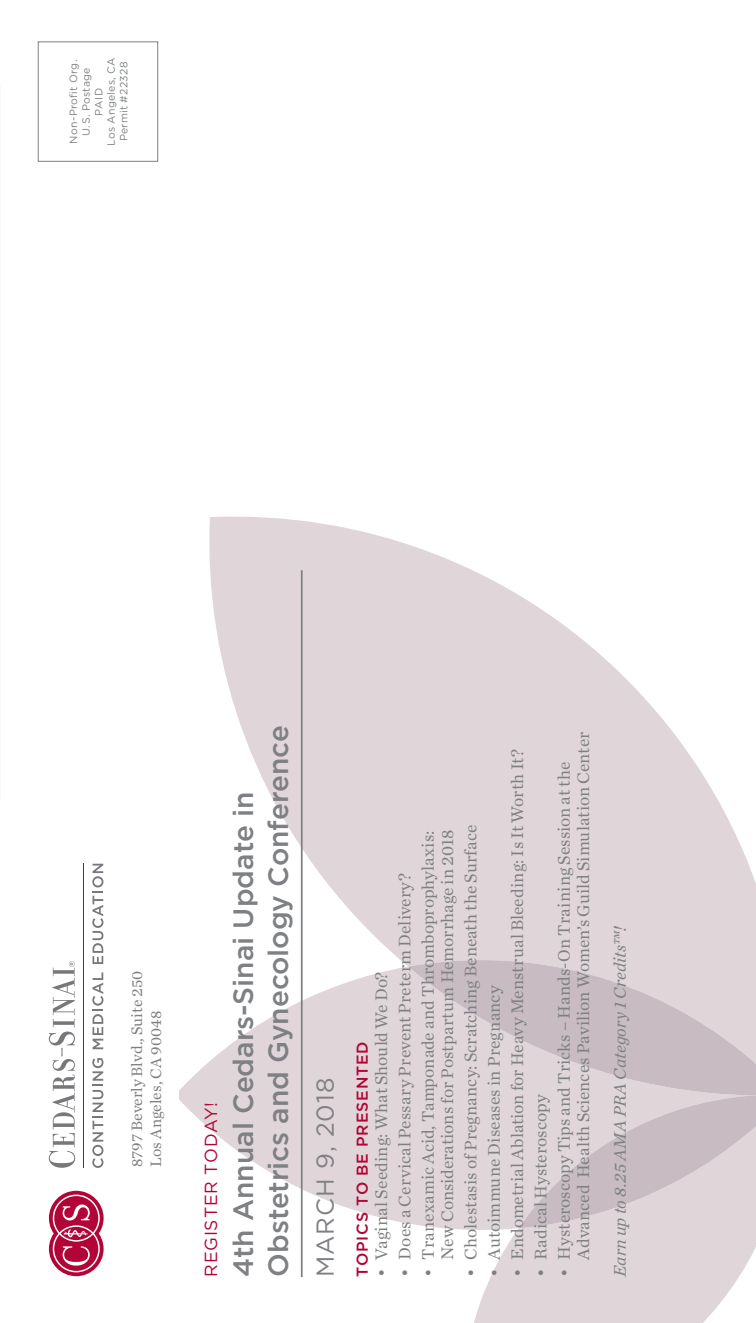
<style>
.page{position:relative;width:756px;height:1323px;background:#fff}
.page>*{position:absolute;margin:0;border:0;box-sizing:border-box;transform-origin:0 0}
.t1{font:500 28px/35px "Gotham";color:#7e8083}
.t2{font:24.5px "Gotham";letter-spacing:.04em;color:#7e8083}
.t3{font:17.5px/19.2px "Chronicle Text G1";letter-spacing:.005em;color:#7e8083;text-align:right}
.t4{font:italic 17.5px "Chronicle Text G1";letter-spacing:.005em;color:#7e8083}
.Agenda{font:17.5px "Gotham";letter-spacing:.045em;color:#b30437}
.t5{font:15.75px/18.9px "Chronicle Text G1";letter-spacing:.005em;color:#7e8083}
.t6{font:500 15.75px "Gotham";letter-spacing:.06em;color:#b30437}
.t7{font:10.5px "Gotham";letter-spacing:.025em;color:#7e8083}
</style>
<div class="page">
<svg style="left:179px;top:1067px;width:281px;height:163px;fill:#e0d6d9"></svg>
<svg style="left:203px;top:516px;width:553px;height:579px;fill:#e0d6d9"></svg>
<svg style="left:460px;top:1096px;width:296px;height:227px;background:#e4dbde"></svg>
<svg style="left:518px;top:1096px;width:238px;height:132px;background:#d6cacf"></svg>
<svg style="left:408px;top:960px;width:348px;height:136px;background:#d4c8cd"></svg>
<div style="left:38px;top:41px;width:120px;height:121px;border:1px solid #7e8083"></div>
<hr style="left:301px;top:570px;width:2px;height:707px;background:#7e8083">
<svg style="left:49px;top:1191px;width:55px;height:54px"></svg>
<svg style="left:49px;top:1222px;width:55px;height:54px"></svg>
<svg style="left:53px;top:1195px;width:47px;height:77px;background:#c64369"></svg>
<svg style="left:92px;top:1058px;width:11px;height:110px"></svg>
<svg style="left:92px;top:972px;width:11px;height:77px"></svg>
<svg style="left:92px;top:864px;width:11px;height:100px"></svg>
<hr style="left:83px;top:864px;width:1px;height:304px;background:#b30437">
<svg style="left:49px;top:961px;width:26px;height:207px"></svg>
<p class="t7" style="left:105px;top:146px;width:90px;rotate:-90deg">Los Angeles, CA</p>
<p class="t7" style="left:118px;top:141px;width:81px;rotate:-90deg">Permit #22328</p>
<p class="t7" style="left:68px;top:144px;width:85px;rotate:-90deg">Non-Profit Org.</p>
<p class="t7" style="left:80px;top:136px;width:70px;rotate:-90deg">U.S. Postage</p>
<p class="t7" style="left:93px;top:116px;width:30px;rotate:-90deg">PAID</p>
<p class="t5" style="left:127px;top:1167px;width:198px;rotate:-90deg">8797 Beverly Blvd., Suite 250<br>Los Angeles, CA 90048</p>
<p class="Agenda" style="left:201px;top:1277px;width:177px;rotate:-90deg">REGISTER TODAY!</p>
<p class="t1" style="left:225px;top:1277px;width:553px;rotate:-90deg">4th Annual Cedars-Sinai Update in<br>Obstetrics and Gynecology Conference</p>
<p class="t2" style="left:312px;top:1277px;width:201px;rotate:-90deg">MARCH 9, 2018</p>
<p class="t3" style="left:553px;top:1260px;width:529px;text-align:left;text-indent:-18px;rotate:-90deg">• Hysteroscopy Tips and Tricks – Hands-On Training Session at the<br>Advanced Health Sciences Pavilion Women’s Guild Simulation Center</p>
<p class="t3" style="left:507px;top:1277px;width:529px;rotate:-90deg">• Endometrial Ablation for Heavy Menstrual Bleeding: Is It Worth It?</p>
<p class="t3" style="left:417px;top:1277px;width:448px;rotate:-90deg">• Tranexamic Acid, Tamponade and Thromboprophylaxis:<br>New Considerations for Postpartum Hemorrhage in 2018</p>
<p class="t3" style="left:460px;top:1277px;width:454px;rotate:-90deg">• Cholestasis of Pregnancy: Scratching Beneath the Surface</p>
<p class="t3" style="left:394px;top:1277px;width:405px;rotate:-90deg">• Does a Cervical Pessary Prevent Preterm Delivery?</p>
<p class="t3" style="left:371px;top:1277px;width:307px;rotate:-90deg">• Vaginal Seeding: What Should We Do?</p>
<p class="t3" style="left:483px;top:1277px;width:293px;rotate:-90deg">• Autoimmune Diseases in Pregnancy</p>
<p class="t6" style="left:353px;top:1277px;width:237px;rotate:-90deg">TOPICS TO BE PRESENTED</p>
<p class="t3" style="left:530px;top:1277px;width:184px;rotate:-90deg">• Radical Hysteroscopy</p>
<p class="t4" style="left:607px;top:1277px;width:353px;rotate:-90deg">Earn up to 8.25 AMA PRA Category 1 Credits™!</p>
</div>
